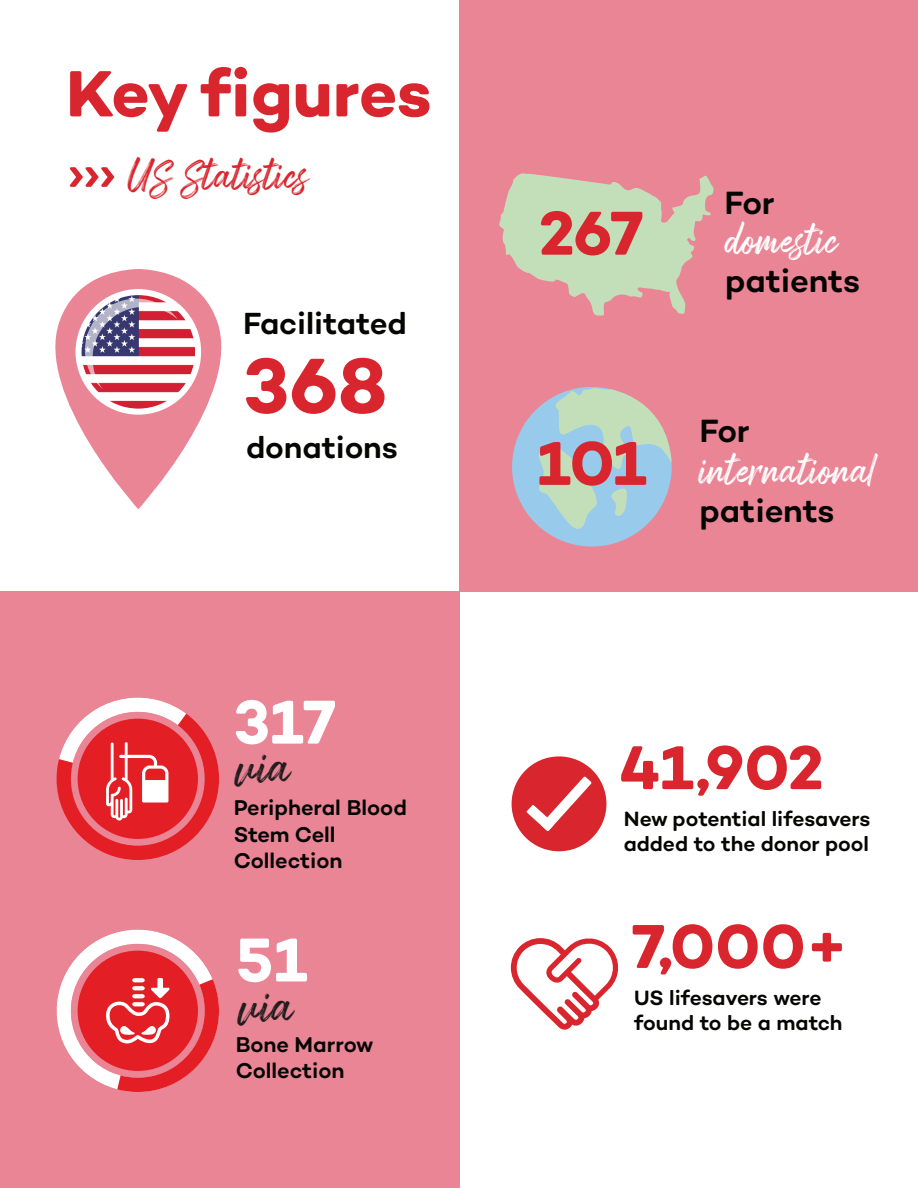
<style>
.page{position:relative;width:918px;height:1188px;background:#fff}
.page>*{position:absolute;margin:0;border:0;box-sizing:border-box;transform-origin:0 0}
.t1{font:700 79.5px "DKMS Custom";color:#d9262e}
.t2{font:700 66.6px "DKMS Custom";letter-spacing:-.005em;color:#d9262e}
.t3{font:700 63.15px "DKMS Custom";letter-spacing:-.02em;color:#d9262e}
.t4{font:700 63.15px "DKMS Custom";color:#fff}
.t5{font:45.75px "Arsilon";color:#221d1e}
.t6{font:38.25px "Arsilon";color:#fff}
.t7{font:38.25px "Arsilon";color:#d9262e}
.t8{font:500 32.85px "DKMS Custom";letter-spacing:-.005em;color:#050504}
.t9{font:500 31.2px "DKMS Custom";letter-spacing:-.005em;color:#050504}
.t10{font:500 21.75px/26.1px "DKMS Custom";letter-spacing:-.005em;color:#050504}
.t11{font:500 21.15px/25.3px "DKMS Custom";letter-spacing:-.005em;color:#050504}
</style>
<div class="page">
<div style="left:0;top:591px;width:460px;height:597px;background:#ea8596"></div>
<div style="left:460px;top:0;width:458px;height:591px;background:#ea8596"></div>
<svg style="left:70px;top:167px;width:45px;height:20px"></svg>
<div style="left:78px;top:719px;width:120px;height:120px;background:#e31e25;border-radius:50%"></div>
<div style="left:57px;top:698px;width:162px;height:162px;border:14px solid #e31e25;border-radius:50%"></div>
<svg style="left:56px;top:697px;width:146px;height:124px"></svg>
<div style="left:78px;top:951px;width:120px;height:120px;background:#e31e25;border-radius:50%"></div>
<div style="left:57px;top:930px;width:162px;height:162px;border:14px solid #fff;border-radius:50%"></div>
<svg style="left:101px;top:963px;width:118px;height:129px"></svg>
<div style="left:512px;top:756px;width:94px;height:95px;background:#d9262e;border-radius:50%"></div>
<svg style="left:527px;top:776px;width:65px;height:55px"></svg>
<svg style="left:511px;top:938px;width:107px;height:92px"></svg>
<svg style="left:55px;top:269px;width:167px;height:240px;fill:#ea8596"></svg>
<div style="left:76px;top:289px;width:125px;height:126px;background:#fff;border-radius:50%"></div>
<img style="left:82px;top:295px;width:113px;height:114px;border-radius:57px">
<svg style="left:85px;top:299px;width:93px;height:90px"></svg>
<svg style="left:499px;top:173px;width:215px;height:143px"></svg>
<div style="left:512px;top:387px;width:160px;height:160px;background:#97caeb;border-radius:50%"></div>
<svg style="left:536px;top:387px;width:136px;height:146px"></svg>
<h2 class="t2" style="left:66px;top:51px;width:367px">Key figures</h2>
<h3 class="t7" style="left:128px;top:151px;width:182px">US Statistics</h3>
<h3 class="t9" style="left:243px;top:303px;width:165px">Facilitated</h3>
<h1 class="t1" style="left:243px;top:335px;width:146px">368</h1>
<h3 class="t9" style="left:246px;top:428px;width:154px">donations</h3>
<h3 class="t4" style="left:233px;top:682px;width:104px">317</h3>
<h3 class="t5" style="left:237px;top:739px;width:56px">via</h3>
<p class="t10" style="left:234px;top:795px;width:175px">Peripheral Blood<br>Stem Cell<br>Collection</p>
<h3 class="t4" style="left:235px;top:920px;width:74px">51</h3>
<h3 class="t5" style="left:240px;top:977px;width:56px">via</h3>
<p class="t10" style="left:236px;top:1031px;width:139px">Bone Marrow<br>Collection</p>
<h3 class="t3" style="left:539px;top:193px;width:106px">267</h3>
<h3 class="t3" style="left:537px;top:423px;width:111px">101</h3>
<h3 class="t8" style="left:724px;top:182px;width:52px">For</h3>
<h3 class="t6" style="left:725px;top:217px;width:115px">domestic</h3>
<h3 class="t8" style="left:725px;top:260px;width:137px">patients</h3>
<h3 class="t8" style="left:699px;top:410px;width:52px">For</h3>
<h3 class="t6" style="left:699px;top:447px;width:177px">international</h3>
<h3 class="t8" style="left:699px;top:490px;width:137px">patients</h3>
<h3 class="t3" style="left:619px;top:727px;width:206px">41,902</h3>
<p class="t11" style="left:624px;top:806px;width:248px">New potential lifesavers added to the donor pool</p>
<h3 class="t3" style="left:632px;top:906px;width:217px">7,000+</h3>
<p class="t11" style="left:634px;top:985px;width:210px">US lifesavers were found to be a match</p>
</div>
